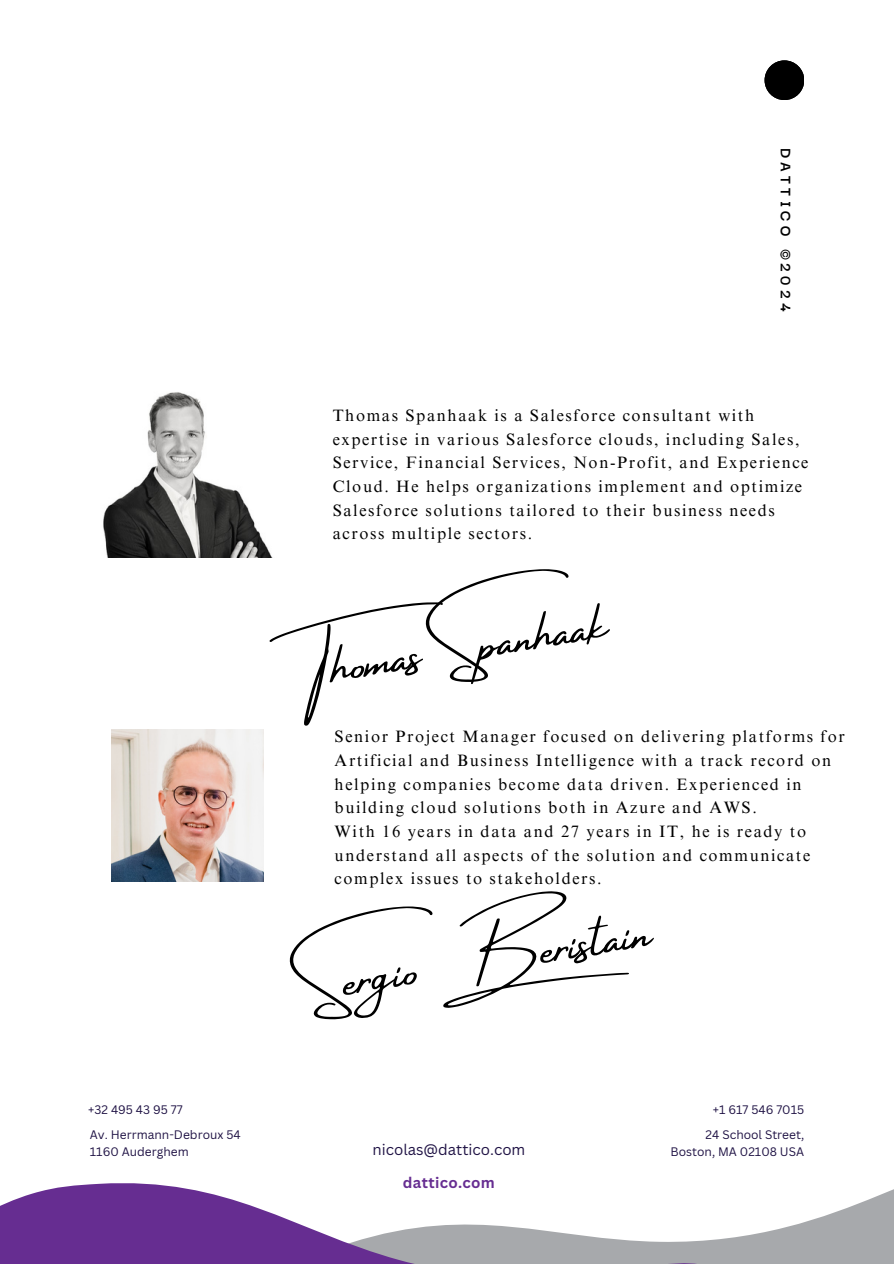
<style>
.page{position:relative;width:894px;height:1264px;background:#fff}
.page>*{position:absolute;margin:0;border:0;box-sizing:border-box;transform-origin:0 0}
.t1{font:54px "Amsterdam Four";color:#000}
.t2{font:700 16.95px "Darker Grotesque";letter-spacing:.255em;color:#000}
.t3{font:16.5px/23.7px "Times NRMT Pro";letter-spacing:.1em;color:#000}
.t4{font:15px "Canva Sans";color:#201345}
.t5{font:700 15px "Canva Sans";letter-spacing:.02em;color:#662d91}
.t6{font:12px "Canva Sans";color:#201345}
</style>
<div class="page">
<div style="left:764px;top:60px;width:40px;height:40px;background:#000;border-radius:50%"></div>
<svg style="left:764px;top:60px;width:39px;height:40px"></svg>
<img style="left:111px;top:729px;width:152px;height:121px">
<svg style="left:793px;top:1189px;width:100px;height:74px;fill:#a7a9ac"></svg>
<svg style="left:0;top:850px;width:793px;height:413px"></svg>
<img style="left:103px;top:392px;width:169px;height:165px">
<p class="t2" style="left:798px;top:148px;width:166px;rotate:90deg">DATTICO ©2024</p>
<p class="t3" style="left:332px;top:406px;width:477px">Thomas Spanhaak is a Salesforce consultant with expertise in various Salesforce clouds, including Sales, Service, Financial Services, Non-Profit, and Experience Cloud. He helps organizations implement and optimize Salesforce solutions tailored to their business needs across multiple sectors.</p>
<h3 class="t1" style="left:307px;top:640px;width:300px;rotate:-9deg">Thomas Spanhaak</h3>
<h3 class="t3" style="left:334px;top:727px;width:511px">Senior Project Manager focused on delivering platforms for Artificial and Business Intelligence with a track record on helping companies become data driven. Experienced in building cloud solutions both in Azure and AWS.<br>With 16 years in data and 27 years in IT, he is ready to understand all aspects of the solution and communicate complex issues to stakeholders.</h3>
<p class="t1" style="left:299px;top:956px;width:352px;rotate:-9deg">Sergio Beristain</p>
<p class="t6" style="left:88px;top:1101px;width:96px">+32 495 43 95 77</p>
<p class="t6" style="left:712px;top:1101px;width:93px">+1 617 546 7015</p>
<p class="t6" style="left:90px;top:1126px;width:152px">Av. Herrmann-Debroux 54</p>
<p class="t6" style="left:90px;top:1143px;width:100px">1160 Auderghem</p>
<p class="t6" style="left:705px;top:1126px;width:100px">24 School Street,</p>
<h4 class="t4" style="left:372px;top:1138px;width:154px">nicolas@dattico.com</h4>
<h5 class="t6" style="left:670px;top:1143px;width:135px">Boston, MA 02108 USA</h5>
<h1 class="t5" style="left:403px;top:1172px;width:93px">dattico.com</h1>
</div>
